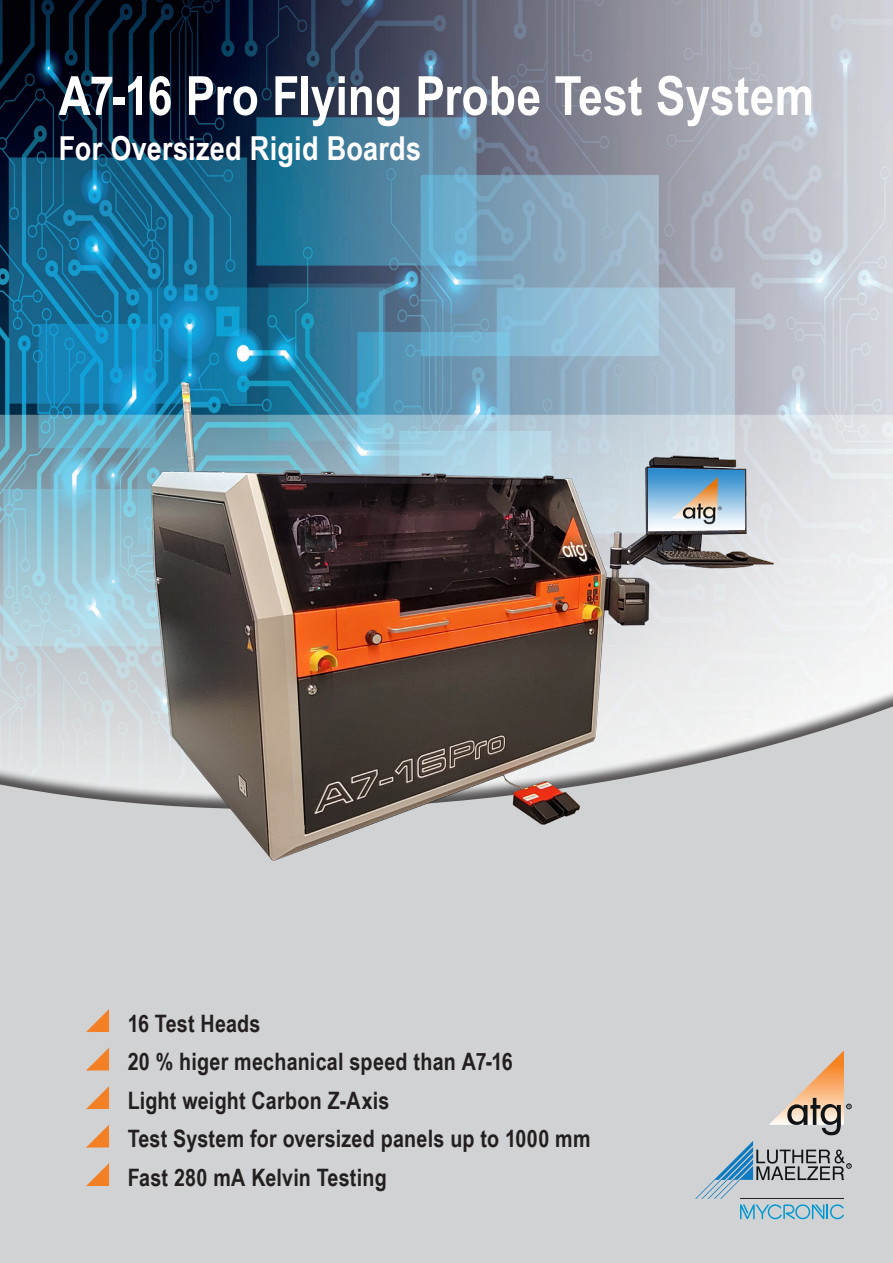
<style>
.page{position:relative;width:893px;height:1263px;background:#fff}
.page>*{position:absolute;margin:0;border:0;box-sizing:border-box;transform-origin:0 0}
._01B_Front_Subheadline{font:700 54px "Arial Narrow";color:#fff}
._01B_Front_Subheadline-2{font:700 33px "Arial Narrow";letter-spacing:.01em;color:#fff}
._01C_Front_Headline_Bodytext{font:700 24px "Arial Narrow";letter-spacing:.01em;color:#231f20}
</style>
<div class="page">
<img style="left:0;top:0;width:893px;height:686px">
<div style="left:0;top:702px;width:893px;height:561px;background:#d1d2d4"></div>
<svg style="left:87px;top:1010px;width:22px;height:21px"></svg>
<svg style="left:87px;top:1048px;width:22px;height:22px"></svg>
<svg style="left:87px;top:1087px;width:22px;height:21px"></svg>
<svg style="left:87px;top:1125px;width:22px;height:22px"></svg>
<svg style="left:87px;top:1164px;width:22px;height:22px"></svg>
<svg style="left:769px;top:1050px;width:82px;height:85px;background:#ccbaac"></svg>
<svg style="left:695px;top:1141px;width:156px;height:79px;background:#afbcc4"></svg>
<img style="left:142px;top:371px;width:637px;height:507px">
<p class="_01B_Front_Subheadline" style="left:59px;top:55px;width:757px">A7-16 Pro Flying Probe Test System</p>
<p class="_01B_Front_Subheadline-2" style="left:59px;top:123px;width:364px">For Oversized Rigid Boards</p>
<p class="_01C_Front_Headline_Bodytext" style="left:128px;top:1005px;width:134px">16 Test Heads</p>
<p class="_01C_Front_Headline_Bodytext" style="left:128px;top:1043px;width:387px">20 % higer mechanical speed than A7-16</p>
<p class="_01C_Front_Headline_Bodytext" style="left:128px;top:1082px;width:263px">Light weight Carbon Z-Axis</p>
<p class="_01C_Front_Headline_Bodytext" style="left:128px;top:1120px;width:464px">Test System for oversized panels up to 1000 mm</p>
<p class="_01C_Front_Headline_Bodytext" style="left:128px;top:1159px;width:261px">Fast 280 mA Kelvin Testing</p>
</div>
